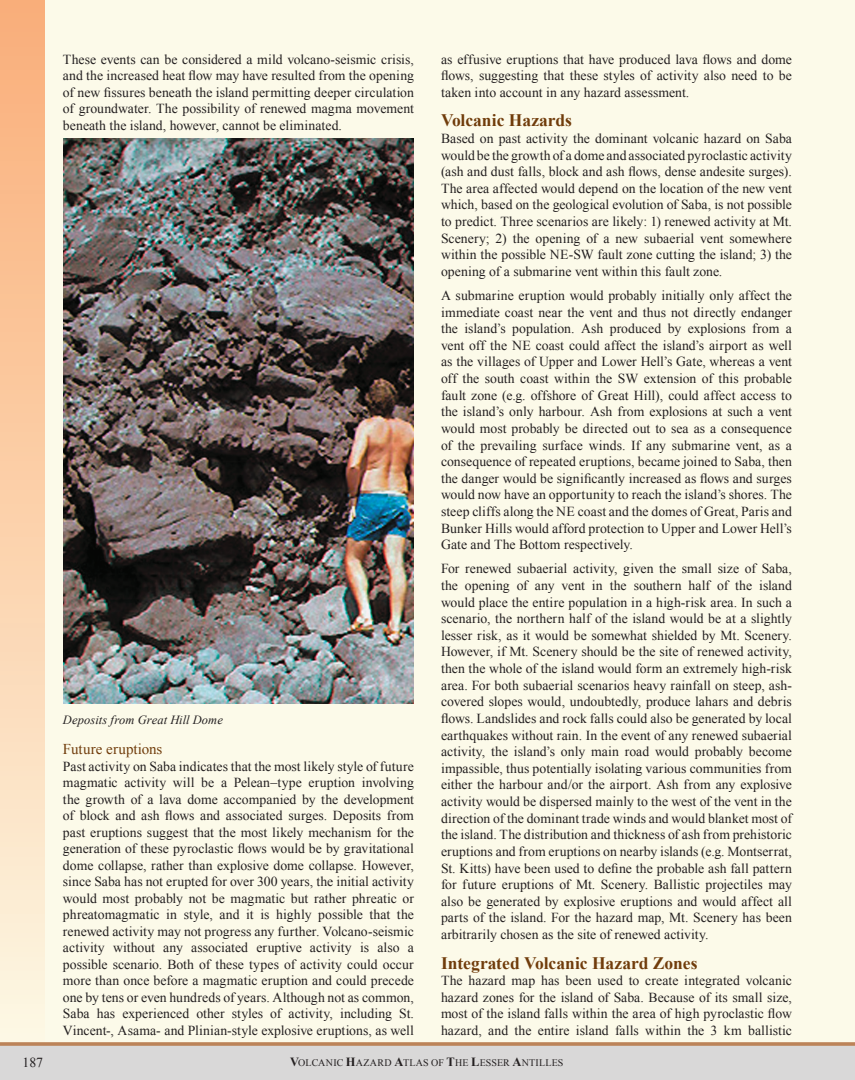
<style>
.page{position:relative;width:855px;height:1080px;background:#fcfae9}
.page>*{position:absolute;margin:0;border:0;box-sizing:border-box;transform-origin:0 0}
.t1{font:700 17.5px "Times New Roman";letter-spacing:-.005em;color:#703c0b}
.t2{font:15px "Times New Roman";color:#703c0b}
.t3{font:13.75px/16.6px "Times New Roman";letter-spacing:.005em;color:#231f20;text-align:justify}
.t4{font:italic 12.5px "Times New Roman";letter-spacing:.01em;color:#231f20}
.t5{font:10px "Times New Roman";letter-spacing:.015em;color:#231f20}
.s1{font-weight:700;font-size:12.5px}
</style>
<div class="page">
<div style="left:0;top:0;width:45px;height:1080px;background:linear-gradient(to bottom,#faad78,#fdf9e5)"></div>
<div style="left:0;top:1044px;width:855px;height:36px;background:#d9d8d8"></div>
<svg style="left:0;top:1042px;width:855px;height:4px;background:#c08d65"></svg>
<img style="left:63px;top:139px;width:351px;height:564px">
<p class="t3" style="left:63px;top:50px;width:353px">These events can be considered a mild volcano-seismic crisis, and the increased heat flow may have resulted from the opening of new fissures beneath the island permitting deeper circulation of groundwater. The possibility of renewed magma movement beneath the island, however, cannot be eliminated.</p>
<p class="t3" style="left:441px;top:50px;width:353px">as effusive eruptions that have produced lava flows and dome flows, suggesting that these styles of activity also need to be taken into account in any hazard assessment.</p>
<p class="t1" style="left:441px;top:108px;width:133px">Volcanic Hazards</p>
<p class="t3" style="left:441px;top:130px;width:353px">Based on past activity the dominant volcanic hazard on Saba would be the growth of a dome and associated pyroclastic activity (ash and dust falls, block and ash flows, dense andesite surges).<br>The area affected would depend on the location of the new vent which, based on the geological evolution of Saba, is not possible to predict. Three scenarios are likely: 1) renewed activity at Mt.<br>Scenery; 2) the opening of a new subaerial vent somewhere within the possible NE-SW fault zone cutting the island; 3) the opening of a submarine vent within this fault zone.</p>
<p class="t3" style="left:441px;top:287px;width:353px">A submarine eruption would probably initially only affect the immediate coast near the vent and thus not directly endanger the island’s population. Ash produced by explosions from a vent off the NE coast could affect the island’s airport as well as the villages of Upper and Lower Hell’s Gate, whereas a vent off the south coast within the SW extension of this probable fault zone (e.g. offshore of Great Hill), could affect access to the island’s only harbour. Ash from explosions at such a vent would most probably be directed out to sea as a consequence of the prevailing surface winds. If any submarine vent, as a consequence of repeated eruptions, became joined to Saba, then the danger would be significantly increased as flows and surges would now have an opportunity to reach the island’s shores. The steep cliffs along the NE coast and the domes of Great, Paris and Bunker Hills would afford protection to Upper and Lower Hell’s Gate and The Bottom respectively.</p>
<p class="t3" style="left:441px;top:560px;width:353px">For renewed subaerial activity, given the small size of Saba, the opening of any vent in the southern half of the island would place the entire population in a high-risk area. In such a scenario, the northern half of the island would be at a slightly lesser risk, as it would be somewhat shielded by Mt. Scenery.<br>However, if Mt. Scenery should be the site of renewed activity, then the whole of the island would form an extremely high-risk area. For both subaerial scenarios heavy rainfall on steep, ash&shy;covered slopes would, undoubtedly, produce lahars and debris flows. Landslides and rock falls could also be generated by local earthquakes without rain. In the event of any renewed subaerial activity, the island’s only main road would probably become impassible, thus potentially isolating various communities from either the harbour and/or the airport. Ash from any explosive activity would be dispersed mainly to the west of the vent in the direction of the dominant trade winds and would blanket most of the island. The distribution and thickness of ash from prehistoric eruptions and from eruptions on nearby islands (e.g. Montserrat, St. Kitts) have been used to define the probable ash fall pattern for future eruptions of Mt. Scenery. Ballistic projectiles may also be generated by explosive eruptions and would affect all parts of the island. For the hazard map, Mt. Scenery has been arbitrarily chosen as the site of renewed activity.</p>
<p class="t1" style="left:441px;top:951px;width:258px">Integrated Volcanic Hazard Zones</p>
<p class="t3" style="left:441px;top:972px;width:353px">The hazard map has been used to create integrated volcanic hazard zones for the island of Saba. Because of its small size, most of the island falls within the area of high pyroclastic flow hazard, and the entire island falls within the 3 km ballistic</p>
<p class="t4" style="left:63px;top:711px;width:161px">Deposits from Great Hill Dome</p>
<p class="t2" style="left:63px;top:739px;width:101px">Future eruptions</p>
<p class="t3" style="left:63px;top:758px;width:353px">Past activity on Saba indicates that the most likely style of future magmatic activity will be a Pelean–type eruption involving the growth of a lava dome accompanied by the development of block and ash flows and associated surges. Deposits from past eruptions suggest that the most likely mechanism for the generation of these pyroclastic flows would be by gravitational dome collapse, rather than explosive dome collapse. However, since Saba has not erupted for over 300 years, the initial activity would most probably not be magmatic but rather phreatic or phreatomagmatic in style, and it is highly possible that the renewed activity may not progress any further. Volcano-seismic activity without any associated eruptive activity is also a possible scenario. Both of these types of activity could occur more than once before a magmatic eruption and could precede one by tens or even hundreds of years. Although not as common, Saba has experienced other styles of activity, including St.<br>Vincent-, Asama- and Plinian-style explosive eruptions, as well</p>
<p class="t3" style="left:22px;top:1054px;width:22px">187</p>
<p class="t5" style="left:290px;top:1056px;width:275px"><span class="s1">V</span>OLCANIC <span class="s1">H</span>AZARD <span class="s1">A</span>TLAS OF <span class="s1">T</span>HE <span class="s1">L</span>ESSER <span class="s1">A</span>NTILLES</p>
</div>
